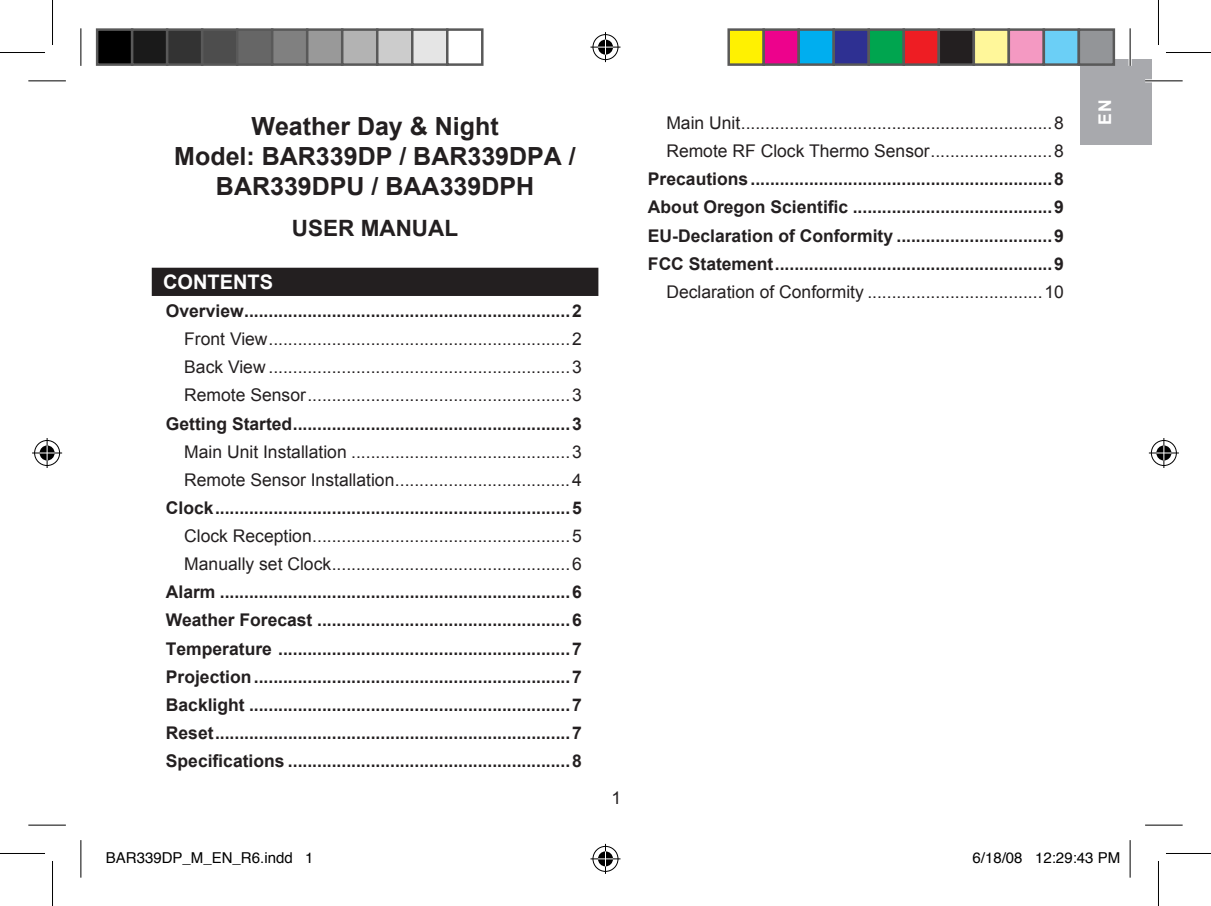
<style>
.page{position:relative;width:1211px;height:906px;background:#fff}
.page>*{position:absolute;margin:0;border:0;box-sizing:border-box;transform-origin:0 0}
.t1{font:700 25px/30px "Arial";color:#231f20;text-align:center}
.t2{font:700 22.5px "Arial";color:#231f20}
.t3{font:700 20px "Arial";color:#fff}
.t4{font:700 17.5px/28.2px "Arial";color:#231f20;text-align:justify}
.t5{font:17.5px/28px "Arial";color:#231f20}
.t6{font:700 17.5px "Arial";color:#fff}
.t7{font:15px "Helvetica";color:#000}
</style>
<div class="page">
<div style="left:1080px;top:59px;width:71px;height:86px;background:#a8a9ad"></div>
<div style="left:152px;top:268px;width:446px;height:28px;background:#231f20"></div>
<hr style="left:1145px;top:79px;width:37px;height:3px;background:#fff">
<svg style="left:28px;top:824px;width:38px;height:1px"></svg>
<svg style="left:1145px;top:824px;width:37px;height:1px"></svg>
<hr style="left:1128px;top:28px;width:3px;height:38px;background:#fff">
<hr style="left:28px;top:80px;width:38px;height:1px;background:#000">
<hr style="left:1145px;top:80px;width:37px;height:1px;background:#000">
<hr style="left:28px;top:825px;width:38px;height:1px;background:#000">
<hr style="left:1145px;top:825px;width:37px;height:1px;background:#000">
<hr style="left:80px;top:28px;width:1px;height:38px;background:#000">
<hr style="left:80px;top:840px;width:1px;height:37px;background:#000">
<hr style="left:1129px;top:28px;width:1px;height:38px;background:#000">
<hr style="left:1129px;top:840px;width:1px;height:37px;background:#000">
<hr style="left:0;top:52px;width:45px;height:1px;background:#000">
<hr style="left:1166px;top:52px;width:45px;height:1px;background:#000">
<hr style="left:0;top:853px;width:45px;height:1px;background:#000">
<hr style="left:1166px;top:853px;width:45px;height:1px;background:#000">
<hr style="left:52px;top:0;width:1px;height:45px;background:#000">
<hr style="left:52px;top:861px;width:1px;height:45px;background:#000">
<hr style="left:1158px;top:0;width:1px;height:45px;background:#000">
<hr style="left:1158px;top:861px;width:1px;height:45px;background:#000">
<div style="left:591px;top:33px;width:28px;height:28px;border:3px solid #fff;border-radius:50%"></div>
<hr style="left:590px;top:46px;width:30px;height:3px;background:#fff">
<hr style="left:604px;top:32px;width:3px;height:30px;background:#fff">
<div style="left:596px;top:38px;width:18px;height:18px;border:3px solid #fff;border-radius:50%"></div>
<div style="left:592px;top:34px;width:26px;height:26px;border:1px solid #000;border-radius:50%"></div>
<hr style="left:590px;top:47px;width:30px;height:1px;background:#000">
<hr style="left:605px;top:32px;width:1px;height:30px;background:#000">
<svg style="left:598px;top:40px;width:15px;height:15px"></svg>
<div style="left:591px;top:845px;width:28px;height:28px;border:3px solid #fff;border-radius:50%"></div>
<hr style="left:590px;top:857px;width:30px;height:3px;background:#fff">
<hr style="left:604px;top:844px;width:3px;height:30px;background:#fff">
<div style="left:596px;top:850px;width:18px;height:18px;border:3px solid #fff;border-radius:50%"></div>
<div style="left:592px;top:846px;width:26px;height:26px;border:1px solid #000;border-radius:50%"></div>
<hr style="left:590px;top:858px;width:30px;height:1px;background:#000">
<hr style="left:605px;top:844px;width:1px;height:30px;background:#000">
<svg style="left:598px;top:851px;width:15px;height:15px"></svg>
<div style="left:33px;top:439px;width:28px;height:28px;border:3px solid #fff;border-radius:50%"></div>
<hr style="left:32px;top:451px;width:30px;height:3px;background:#fff">
<hr style="left:46px;top:438px;width:3px;height:30px;background:#fff">
<div style="left:38px;top:444px;width:18px;height:18px;border:3px solid #fff;border-radius:50%"></div>
<div style="left:34px;top:440px;width:26px;height:26px;border:1px solid #000;border-radius:50%"></div>
<hr style="left:32px;top:452px;width:30px;height:1px;background:#000">
<hr style="left:47px;top:438px;width:1px;height:30px;background:#000">
<svg style="left:40px;top:445px;width:15px;height:15px"></svg>
<div style="left:1149px;top:439px;width:28px;height:28px;border:3px solid #fff;border-radius:50%"></div>
<hr style="left:1148px;top:451px;width:30px;height:3px;background:#fff">
<hr style="left:1162px;top:438px;width:3px;height:30px;background:#fff">
<div style="left:1154px;top:444px;width:18px;height:18px;border:3px solid #fff;border-radius:50%"></div>
<div style="left:1151px;top:440px;width:25px;height:26px;border:1px solid #000;border-radius:50%"></div>
<hr style="left:1148px;top:452px;width:30px;height:1px;background:#000">
<hr style="left:1163px;top:438px;width:1px;height:30px;background:#000">
<svg style="left:1156px;top:445px;width:15px;height:15px"></svg>
<div style="left:97px;top:30px;width:35px;height:35px;background:#000"></div>
<div style="left:96px;top:28px;width:37px;height:38px;border:2px solid #595959"></div>
<div style="left:132px;top:30px;width:35px;height:35px;background:#1a1a1a"></div>
<div style="left:131px;top:28px;width:37px;height:38px;border:2px solid #595959"></div>
<div style="left:167px;top:30px;width:35px;height:35px;background:#333"></div>
<div style="left:166px;top:28px;width:37px;height:38px;border:2px solid #595959"></div>
<div style="left:202px;top:30px;width:35px;height:35px;background:#4d4d4d"></div>
<div style="left:201px;top:28px;width:37px;height:38px;border:2px solid #595959"></div>
<div style="left:237px;top:30px;width:35px;height:35px;background:#666"></div>
<div style="left:236px;top:28px;width:37px;height:38px;border:2px solid #595959"></div>
<div style="left:272px;top:30px;width:35px;height:35px;background:#808080"></div>
<div style="left:271px;top:28px;width:37px;height:38px;border:2px solid #595959"></div>
<div style="left:307px;top:30px;width:35px;height:35px;background:#999"></div>
<div style="left:306px;top:28px;width:37px;height:38px;border:2px solid #595959"></div>
<div style="left:342px;top:30px;width:35px;height:35px;background:#b3b3b3"></div>
<div style="left:341px;top:28px;width:37px;height:38px;border:2px solid #595959"></div>
<div style="left:377px;top:30px;width:35px;height:35px;background:#ccc"></div>
<div style="left:376px;top:28px;width:37px;height:38px;border:2px solid #595959"></div>
<div style="left:412px;top:30px;width:35px;height:35px;background:#e5e5e5"></div>
<div style="left:411px;top:28px;width:37px;height:38px;border:2px solid #595959"></div>
<div style="left:446px;top:28px;width:37px;height:38px;border:2px solid #595959"></div>
<div style="left:728px;top:30px;width:35px;height:35px;background:#fff101"></div>
<div style="left:727px;top:28px;width:38px;height:38px;border:2px solid #595959"></div>
<div style="left:763px;top:30px;width:35px;height:35px;background:#ed028c"></div>
<div style="left:762px;top:28px;width:38px;height:38px;border:2px solid #595959"></div>
<div style="left:798px;top:30px;width:35px;height:35px;background:#00aeef"></div>
<div style="left:797px;top:28px;width:38px;height:38px;border:2px solid #595959"></div>
<div style="left:833px;top:30px;width:35px;height:35px;background:#2e3092"></div>
<div style="left:832px;top:28px;width:38px;height:38px;border:2px solid #595959"></div>
<div style="left:868px;top:30px;width:35px;height:35px;background:#00a54f"></div>
<div style="left:867px;top:28px;width:38px;height:38px;border:2px solid #595959"></div>
<div style="left:903px;top:30px;width:35px;height:35px;background:#ee1d23"></div>
<div style="left:902px;top:28px;width:38px;height:38px;border:2px solid #595959"></div>
<div style="left:938px;top:30px;width:35px;height:35px;background:#231f20"></div>
<div style="left:937px;top:28px;width:38px;height:38px;border:2px solid #595959"></div>
<div style="left:973px;top:30px;width:35px;height:35px;background:#fff79a"></div>
<div style="left:972px;top:28px;width:38px;height:38px;border:2px solid #595959"></div>
<div style="left:1008px;top:30px;width:35px;height:35px;background:#f499c2"></div>
<div style="left:1007px;top:28px;width:38px;height:38px;border:2px solid #595959"></div>
<div style="left:1043px;top:30px;width:35px;height:35px;background:#6bcff6"></div>
<div style="left:1042px;top:28px;width:38px;height:38px;border:2px solid #595959"></div>
<div style="left:1078px;top:30px;width:35px;height:35px;background:#939598"></div>
<div style="left:1077px;top:28px;width:38px;height:38px;border:2px solid #595959"></div>
<h1 class="t1" style="left:174px;top:111px;width:403px">Weather Day &amp; Night<br>Model: BAR339DP / BAR339DPA /<br>BAR339DPU / BAA339DPH</h1>
<p class="t2" style="left:292px;top:215px;width:168px">USER MANUAL</p>
<p class="t3" style="left:163px;top:271px;width:111px">CONTENTS</p>
<p class="t4" style="left:166px;top:297px;width:417px">Overview ...................................................................2</p>
<p class="t5" style="left:184px;top:325px;width:399px;text-align:justify">Front View ..............................................................2<br>Back View ..............................................................3<br>Remote Sensor ......................................................3</p>
<p class="t4" style="left:166px;top:409px;width:417px">Getting Started .........................................................3</p>
<p class="t5" style="left:184px;top:437px;width:399px">Main Unit Installation .............................................3<br>Remote Sensor Installation ....................................4</p>
<p class="t4" style="left:166px;top:494px;width:417px">Clock .........................................................................5</p>
<p class="t5" style="left:184px;top:522px;width:399px">Clock Reception .....................................................5<br>Manually set Clock .................................................6</p>
<p class="t4" style="left:166px;top:578px;width:417px">Alarm ........................................................................6<br>Weather Forecast ....................................................6<br>Temperature ............................................................7<br>Projection .................................................................7<br>Backlight ..................................................................7<br>Reset .........................................................................7<br>Specifications ..........................................................8</p>
<p class="t5" style="left:666px;top:109px;width:399px">Main Unit ................................................................8<br>Remote RF Clock Thermo Sensor .........................8</p>
<p class="t4" style="left:648px;top:165px;width:417px">Precautions ..............................................................8<br>About Oregon Scientific .........................................9<br>EU-Declaration of Conformity ................................9<br>FCC Statement .........................................................9</p>
<p class="t5" style="left:666px;top:278px;width:399px">Declaration of Conformity ....................................10</p>
<p class="t5" style="left:611px;top:784px;width:11px">1</p>
<p class="t6" style="left:1095px;top:125px;width:27px;rotate:-90deg">E N</p>
<p class="t7" style="left:106px;top:847px;width:209px">BAR339DP_M_EN_R6.indd 1</p>
<p class="t7" style="left:972px;top:847px;width:149px">6/18/08 12:29:43 PM</p>
</div>
